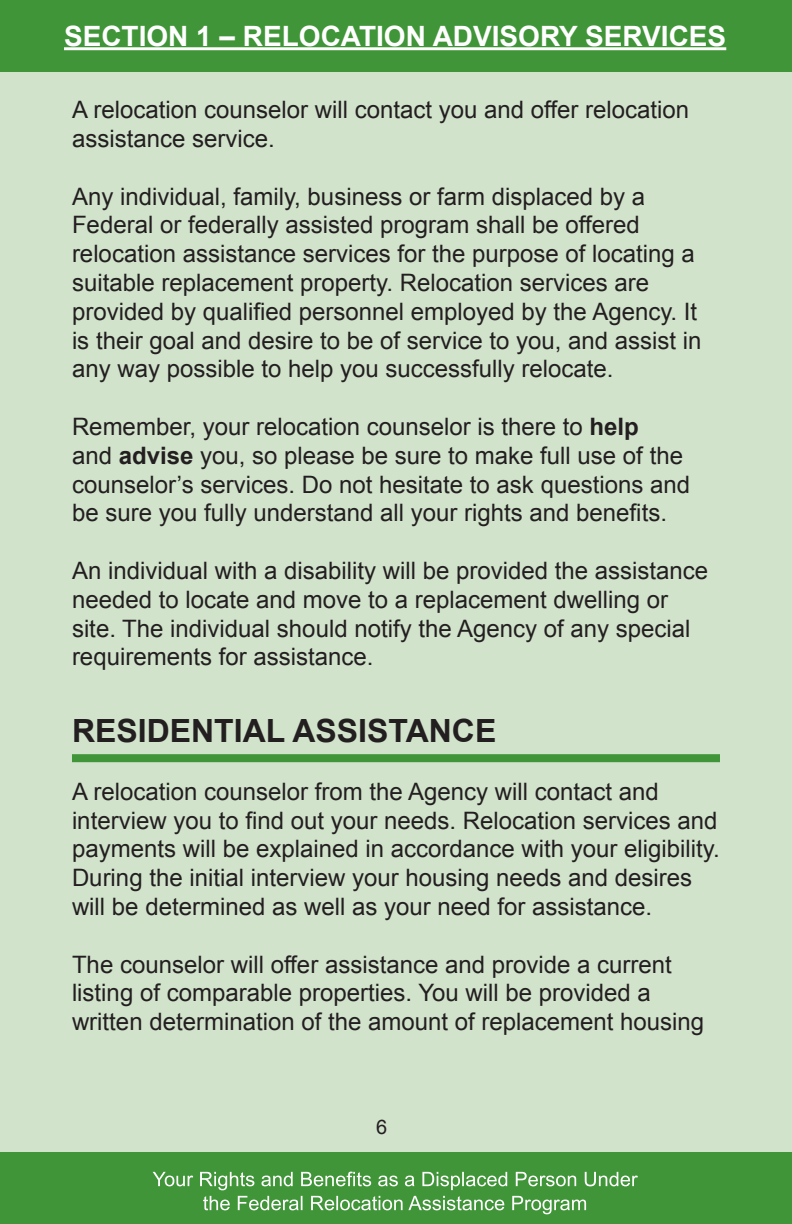
<style>
.page{position:relative;width:792px;height:1224px;background:#fff}
.page>*{position:absolute;margin:0;border:0;box-sizing:border-box;transform-origin:0 0}
.t1{font:700 32px "Arial";color:#231f20}
.t2{font:700 28px "Arial";color:#fff}
.t3{font:24px/28.8px "Arial";color:#231f20}
.t4{font:20px/24px "Arial";color:#fff;text-align:center}
.t5{font:20px "Arial";color:#231f20}
.s1{font-weight:700}
</style>
<div class="page">
<div style="left:0;top:72px;width:792px;height:1080px;background:#d2e3cc"></div>
<div style="left:0;top:1152px;width:792px;height:72px;background:#3f9537"></div>
<div style="left:0;top:0;width:792px;height:72px;background:#3f9537"></div>
<hr style="left:64px;top:47px;width:662px;height:3px;background:#fff">
<div style="left:72px;top:754px;width:648px;height:8px;background:#3f9537"></div>
<p class="t2" style="left:64px;top:18px;width:664px">SECTION 1 – RELOCATION ADVISORY SERVICES</p>
<p class="t3" style="left:72px;top:96px;width:619px">A relocation counselor will contact you and offer relocation assistance service.</p>
<p class="t3" style="left:72px;top:182px;width:631px">Any individual, family, business or farm displaced by a Federal or federally assisted program shall be offered relocation assistance services for the purpose of locating a suitable replacement property. Relocation services are provided by qualified personnel employed by the Agency. It is their goal and desire to be of service to you, and assist in any way possible to help you successfully relocate.</p>
<p class="t3" style="left:72px;top:413px;width:620px">Remember, your relocation counselor is there to <span class="s1">help<br></span>and <span class="s1">advise</span> you, so please be sure to make full use of the counselor’s services. Do not hesitate to ask questions and be sure you fully understand all your rights and benefits.</p>
<p class="t3" style="left:72px;top:557px;width:638px">An individual with a disability will be provided the assistance needed to locate and move to a replacement dwelling or site. The individual should notify the Agency of any special requirements for assistance.</p>
<h1 class="t1" style="left:72px;top:710px;width:426px">RESIDENTIAL ASSISTANCE</h1>
<p class="t3" style="left:72px;top:777px;width:649px">A relocation counselor from the Agency will contact and interview you to find out your needs. Relocation services and payments will be explained in accordance with your eligibility.<br>During the initial interview your housing needs and desires will be determined as well as your need for assistance.</p>
<p class="t3" style="left:72px;top:950px;width:634px">The counselor will offer assistance and provide a current listing of comparable properties. You will be provided a written determination of the amount of replacement housing</p>
<p class="t5" style="left:376px;top:1114px;width:13px">6</p>
<p class="t4" style="left:153px;top:1167px;width:487px">Your Rights and Benefits as a Displaced Person Under the Federal Relocation Assistance Program</p>
</div>
